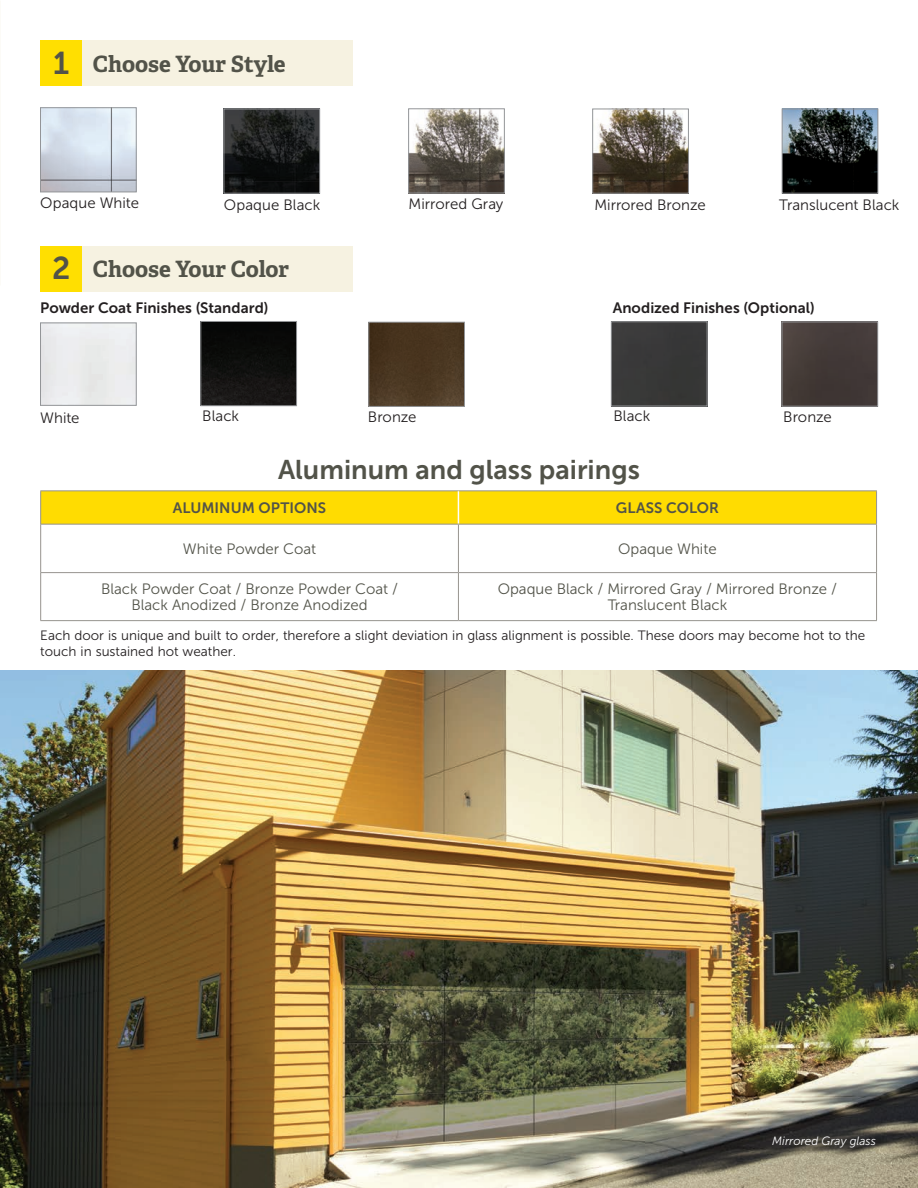
<style>
.page{position:relative;width:918px;height:1188px;background:#fff}
.page>*{position:absolute;margin:0;border:0;box-sizing:border-box;transform-origin:0 0}
.t1{font:27px "Museo Sans 700";color:#525349}
.t2{font:700 22.5px "Adelle PE";letter-spacing:-.005em;color:#525349}
.t3{font:15px/16.5px "Museo Sans 300";color:#525349;text-align:center}
.t4{font:15px "Museo Sans 300";letter-spacing:.005em;color:#231f20}
.t5{font:15px "Museo Sans 700";letter-spacing:.005em;color:#231f20}
.t6{font:15px "Museo Sans 700";letter-spacing:.005em;color:#525349}
.t7{font:13.5px/16.5px "Museo Sans 300";color:#231f20}
.t8{font:italic 12px "Museo Sans 300";color:#fff}
.s1{font-family:"Museo Sans 700";font-weight:400;font-size:31.5px}
</style>
<div class="page">
<img style="left:0;top:671px;width:918px;height:517px">
<div style="left:40px;top:323px;width:96px;height:83px;border:1px solid #939598"></div>
<img style="left:784px;top:324px;width:92px;height:80px">
<div style="left:782px;top:322px;width:96px;height:84px;border:1px solid #939598"></div>
<div style="left:613px;top:324px;width:92px;height:80px;background:#383838"></div>
<div style="left:611px;top:322px;width:96px;height:84px;border:1px solid #939598"></div>
<img style="left:371px;top:324px;width:92px;height:81px">
<div style="left:369px;top:322px;width:96px;height:85px;border:1px solid #939598"></div>
<img style="left:203px;top:323px;width:92px;height:81px">
<div style="left:201px;top:321px;width:96px;height:85px;border:1px solid #939598"></div>
<img style="left:784px;top:111px;width:92px;height:80px">
<div style="left:782px;top:109px;width:96px;height:84px;border:1px solid #939598"></div>
<img style="left:410px;top:111px;width:93px;height:80px">
<div style="left:408px;top:109px;width:97px;height:84px;border:1px solid #939598"></div>
<img style="left:42px;top:110px;width:92px;height:80px">
<div style="left:40px;top:108px;width:96px;height:84px;border:1px solid #939598"></div>
<img style="left:226px;top:111px;width:92px;height:80px">
<div style="left:224px;top:109px;width:96px;height:84px;border:1px solid #939598"></div>
<img style="left:594px;top:111px;width:93px;height:80px">
<div style="left:592px;top:109px;width:97px;height:84px;border:1px solid #939598"></div>
<div style="left:41px;top:491px;width:835px;height:33px;background:#ffdc01"></div>
<hr style="left:40px;top:490px;width:418px;height:1px;background:#97948f">
<hr style="left:458px;top:490px;width:419px;height:1px;background:#97948f">
<hr style="left:876px;top:491px;width:1px;height:33px;background:#97948f">
<hr style="left:40px;top:491px;width:1px;height:33px;background:#97948f">
<hr style="left:458px;top:491px;width:1px;height:33px;background:#fff">
<hr style="left:41px;top:524px;width:417px;height:1px;background:#97948f">
<hr style="left:458px;top:524px;width:419px;height:1px;background:#97948f">
<hr style="left:40px;top:524px;width:1px;height:48px;background:#97948f">
<hr style="left:458px;top:525px;width:1px;height:47px;background:#97948f">
<hr style="left:876px;top:525px;width:1px;height:47px;background:#97948f">
<hr style="left:40px;top:572px;width:418px;height:1px;background:#97948f">
<hr style="left:40px;top:573px;width:1px;height:47px;background:#97948f">
<hr style="left:458px;top:572px;width:419px;height:1px;background:#97948f">
<hr style="left:458px;top:573px;width:1px;height:47px;background:#97948f">
<hr style="left:876px;top:573px;width:1px;height:47px;background:#97948f">
<hr style="left:40px;top:620px;width:418px;height:1px;background:#97948f">
<hr style="left:458px;top:620px;width:419px;height:1px;background:#97948f">
<div style="left:40px;top:40px;width:313px;height:46px;background:#f6f2e1"></div>
<div style="left:40px;top:40px;width:42px;height:46px;background:#ffdf01"></div>
<div style="left:40px;top:246px;width:313px;height:45px;background:#f6f2e1"></div>
<div style="left:40px;top:246px;width:42px;height:45px;background:#ffdf01"></div>
<h2 class="t2" style="left:53px;top:47px;width:234px"><span class="s1">1</span> Choose Your Style</h2>
<p class="t4" style="left:40px;top:195px;width:100px">Opaque White</p>
<p class="t4" style="left:224px;top:196px;width:98px">Opaque Black</p>
<p class="t4" style="left:409px;top:196px;width:96px">Mirrored Gray</p>
<p class="t4" style="left:594px;top:196px;width:113px">Mirrored Bronze</p>
<p class="t4" style="left:779px;top:196px;width:122px">Translucent Black</p>
<h2 class="t2" style="left:52px;top:253px;width:239px"><span class="s1">2</span> Choose Your Color</h2>
<p class="t5" style="left:40px;top:300px;width:230px">Powder Coat Finishes (Standard)</p>
<p class="t5" style="left:613px;top:300px;width:204px">Anodized Finishes (Optional)</p>
<p class="t4" style="left:40px;top:409px;width:41px">White</p>
<p class="t4" style="left:202px;top:408px;width:38px">Black</p>
<p class="t4" style="left:368px;top:409px;width:50px">Bronze</p>
<p class="t4" style="left:613px;top:408px;width:38px">Black</p>
<p class="t4" style="left:783px;top:408px;width:50px">Bronze</p>
<h1 class="t1" style="left:278px;top:455px;width:363px">Aluminum and glass pairings</h1>
<p class="t6" style="left:173px;top:500px;width:155px">ALUMINUM OPTIONS</p>
<p class="t6" style="left:616px;top:500px;width:105px">GLASS COLOR</p>
<p class="t3" style="left:183px;top:541px;width:135px">White Powder Coat</p>
<p class="t3" style="left:618px;top:541px;width:100px">Opaque White</p>
<p class="t3" style="left:101px;top:581px;width:299px">Black Powder Coat / Bronze Powder Coat /<br>Black Anodized / Bronze Anodized</p>
<p class="t3" style="left:498px;top:581px;width:341px">Opaque Black / Mirrored Gray / Mirrored Bronze /<br>Translucent Black</p>
<p class="t7" style="left:40px;top:627px;width:826px">Each door is unique and built to order, therefore a slight deviation in glass alignment is possible. These doors may become hot to the touch in sustained hot weather.</p>
<p class="t8" style="left:772px;top:1135px;width:105px">Mirrored Gray glass</p>
</div>
